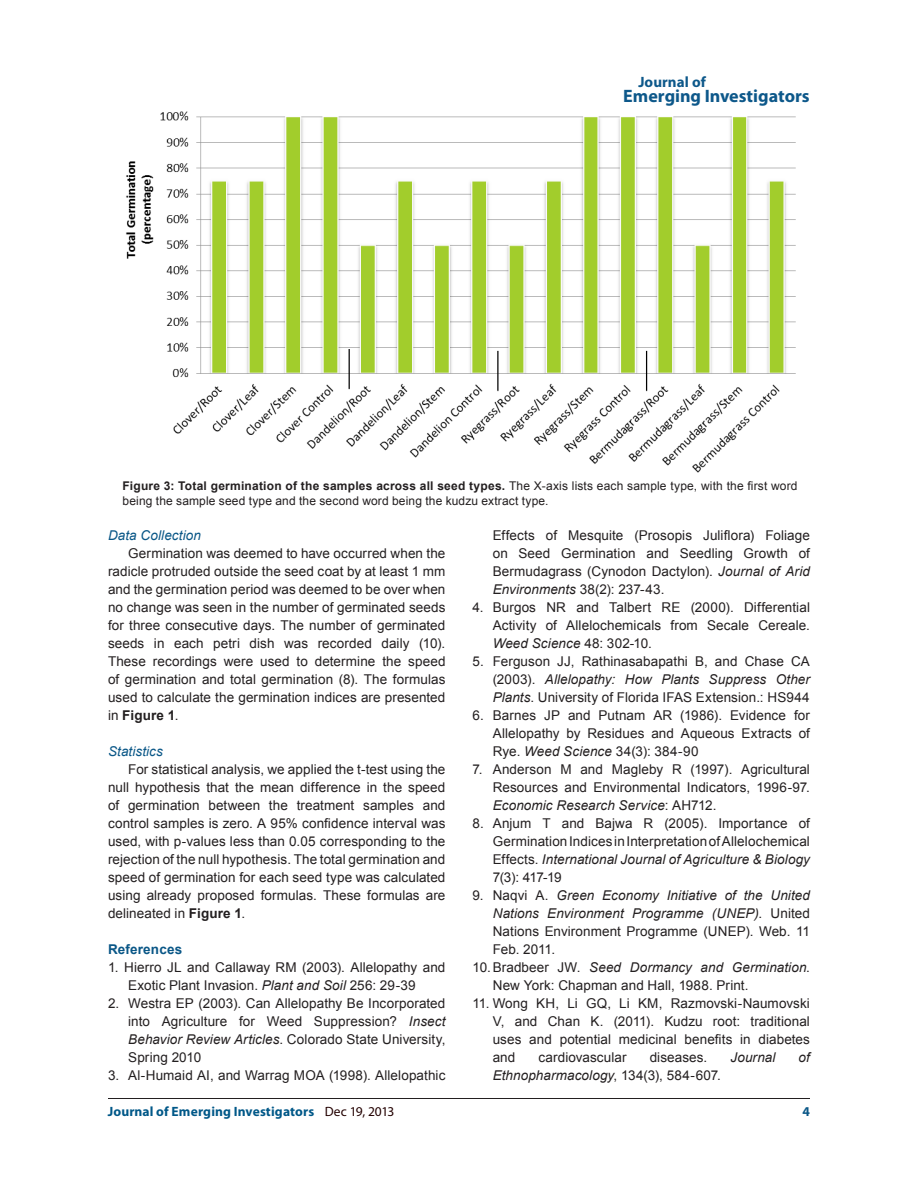
<style>
.page{position:relative;width:918px;height:1188px;background:#fff}
.page>*{position:absolute;margin:0;border:0;box-sizing:border-box;transform-origin:0 0}
.t1{font:700 18px "Myriad Pro";color:#0d588a}
.t2{font:700 15px "Myriad Pro";letter-spacing:.005em;color:#0d588a}
.t3{font:13.5px/18px "Arial";letter-spacing:.005em;color:#231f20;text-align:justify}
.t4{font:italic 13.5px/18px "Arial";letter-spacing:.005em;color:#231f20;text-align:justify}
.t5{font:700 13.5px "Myriad Pro";letter-spacing:.01em;color:#005888}
.t6{font:italic 13.5px "Arial";letter-spacing:.005em;color:#0a5787}
.t7{font:700 13.5px "Arial";letter-spacing:.015em;color:#0a5787}
.t8{font:700 13.5px "Myriad Pro";color:#0a5787}
.t9{font:12px/14.4px "Arial";letter-spacing:.01em;color:#231f20}
.s1{font-weight:700}
.s2{font-style:italic}
.s3{font-style:normal}
.s4{font-weight:400;color:#230000}
</style>
<div class="page">
<hr style="left:108px;top:1098px;width:702px;height:1px;background:#231f20">
<img style="left:126px;top:111px;width:670px;height:362px">
<p class="t2" style="left:638px;top:72px;width:69px">Journal of</p>
<h1 class="t1" style="left:623px;top:84px;width:188px">Emerging Investigators</h1>
<p class="t9" style="left:123px;top:479px;width:676px"><span class="s1">Figure 3: Total germination of the samples across all seed types.</span> The X-axis lists each sample type, with the first word being the sample seed type and the second word being the kudzu extract type.</p>
<p class="t6" style="left:108px;top:527px;width:94px">Data Collection</p>
<p class="t3" style="left:108px;top:544px;width:339px;text-indent:20px">Germination was deemed to have occurred when the radicle protruded outside the seed coat by at least 1 mm and the germination period was deemed to be over when no change was seen in the number of germinated seeds for three consecutive days. The number of germinated seeds in each petri dish was recorded daily (10).<br>These recordings were used to determine the speed of germination and total germination (8). The formulas used to calculate the germination indices are presented in <span class="s1">Figure 1</span>.</p>
<p class="t6" style="left:108px;top:743px;width:56px">Statistics</p>
<p class="t3" style="left:108px;top:760px;width:339px;text-indent:20px">For statistical analysis, we applied the t-test using the null hypothesis that the mean difference in the speed of germination between the treatment samples and control samples is zero. A 95% confidence interval was used, with p-values less than 0.05 corresponding to the rejection of the null hypothesis. The total germination and speed of germination for each seed type was calculated using already proposed formulas. These formulas are delineated in <span class="s1">Figure 1</span>.</p>
<p class="t7" style="left:108px;top:940px;width:76px">References</p>
<p class="t3" style="left:128px;top:958px;width:319px;text-indent:-20px">1. Hierro JL and Callaway RM (2003). Allelopathy and<br>Exotic Plant Invasion. <span class="s2">Plant and Soil</span> 256: 29-39</p>
<p class="t3" style="left:128px;top:994px;width:319px;text-indent:-20px">2. Westra EP (2003). Can Allelopathy Be Incorporated into Agriculture for Weed Suppression? <span class="s2">Insect Behavior Review Articles</span>. Colorado State University, Spring 2010</p>
<p class="t3" style="left:108px;top:1066px;width:339px">3. Al-Humaid AI, and Warrag MOA (1998). Allelopathic</p>
<p class="t3" style="left:493px;top:526px;width:319px">Effects of Mesquite (Prosopis Juliflora) Foliage on Seed Germination and Seedling Growth of Bermudagrass (Cynodon Dactylon). <span class="s2">Journal of Arid Environments</span> 38(2): 237-43.</p>
<p class="t3" style="left:493px;top:598px;width:319px;text-indent:-20px">4. Burgos NR and Talbert RE (2000). Differential Activity of Allelochemicals from Secale Cereale.<br><span class="s2">Weed Science</span> 48: 302-10.</p>
<p class="t3" style="left:493px;top:652px;width:319px;text-indent:-20px">5. Ferguson JJ, Rathinasabapathi B, and Chase CA (2003). <span class="s2">Allelopathy: How Plants Suppress Other Plants</span>. University of Florida IFAS Extension.: HS944</p>
<p class="t3" style="left:493px;top:706px;width:319px;text-indent:-20px">6. Barnes JP and Putnam AR (1986). Evidence for Allelopathy by Residues and Aqueous Extracts of Rye. <span class="s2">Weed Science</span> 34(3): 384-90</p>
<p class="t3" style="left:493px;top:760px;width:319px;text-indent:-20px">7. Anderson M and Magleby R (1997). Agricultural Resources and Environmental Indicators, 1996-97.<br><span class="s2">Economic Research Service</span>: AH712.</p>
<p class="t3" style="left:493px;top:814px;width:319px;text-indent:-20px">8. Anjum T and Bajwa R (2005). Importance of Germination Indices in Interpretation of Allelochemical Effects. <span class="s2">International Journal of Agriculture &amp; Biology </span>7(3): 417-19</p>
<p class="t4" style="left:493px;top:886px;width:319px;text-indent:-20px"><span class="s3">9. Naqvi A.</span> Green Economy Initiative of the United Nations Environment Programme (UNEP)<span class="s3">. United Nations Environment Programme (UNEP). Web. 11<br>Feb. 2011.</span></p>
<p class="t3" style="left:493px;top:958px;width:319px;text-indent:-20px">10.Bradbeer JW. <span class="s2">Seed Dormancy and Germination</span>.<br>New York: Chapman and Hall, 1988. Print.</p>
<p class="t3" style="left:493px;top:994px;width:319px;text-indent:-20px">11. Wong KH, Li GQ, Li KM, Razmovski-Naumovski V, and Chan K. (2011). Kudzu root: traditional uses and potential medicinal benefits in diabetes and</p>
<p class="t3" style="left:539px;top:1048px;width:90px">cardiovascular</p>
<p class="t3" style="left:650px;top:1048px;width:59px">diseases.</p>
<p class="t4" style="left:731px;top:1048px;width:47px">Journal</p>
<p class="t4" style="left:799px;top:1048px;width:13px">of</p>
<p class="t4" style="left:493px;top:1066px;width:230px">Ethnopharmacology<span class="s3">, 134(3), 584-607.</span></p>
<p class="t5" style="left:108px;top:1102px;width:288px">Journal of Emerging Investigators <span class="s4">Dec 19, 2013</span></p>
<p class="t8" style="left:803px;top:1102px;width:9px">4</p>
</div>
